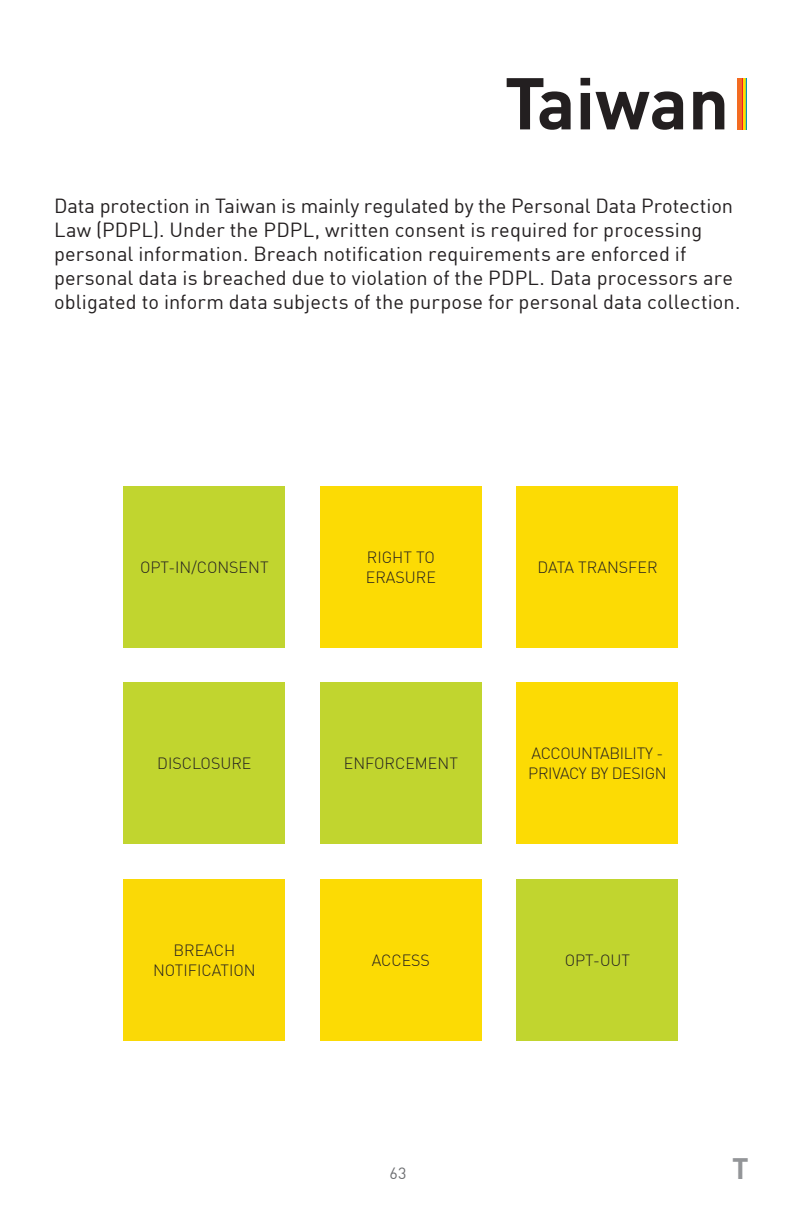
<style>
.page{position:relative;width:792px;height:1224px;background:#fff}
.page>*{position:absolute;margin:0;border:0;box-sizing:border-box;transform-origin:0 0}
.t1{font:700 72px "DIN Offc Pro";color:#231f20}
.t2{font:700 29px "DIN Offc Pro";color:#939598}
.t3{font:20px/24px "DIN Offc Pro";letter-spacing:.005em;color:#231f20}
.t4{font:300 16px/20px "DIN Offc Pro";color:#231f20}
.t5{font:300 16px/20px "DIN Offc Pro";letter-spacing:-.02em;color:#231f20}
.t6{font:16px "DIN Offc Pro";color:#6c6d70}
</style>
<div class="page">
<hr style="left:746px;top:78px;width:1px;height:52px;background:#0090ba">
<hr style="left:744px;top:78px;width:2px;height:52px;background:#c1d52f">
<hr style="left:743px;top:78px;width:1px;height:52px;background:#ffdb01">
<hr style="left:741px;top:78px;width:2px;height:52px;background:#ee1b2b">
<hr style="left:737px;top:78px;width:4px;height:52px;background:#f36b21">
<hr style="left:747px;top:78px;width:1px;height:52px;background:#0090ba">
<div style="left:123px;top:486px;width:162px;height:162px;background:#c1d52f"></div>
<div style="left:320px;top:486px;width:162px;height:162px;background:#fcdb04"></div>
<div style="left:516px;top:486px;width:162px;height:162px;background:#fcdb04"></div>
<div style="left:123px;top:682px;width:162px;height:162px;background:#c1d52f"></div>
<div style="left:320px;top:682px;width:162px;height:162px;background:#c1d52f"></div>
<div style="left:516px;top:682px;width:162px;height:162px;background:#fcdb04"></div>
<div style="left:123px;top:879px;width:162px;height:162px;background:#fad906"></div>
<div style="left:320px;top:879px;width:162px;height:162px;background:#fcdb04"></div>
<div style="left:516px;top:879px;width:162px;height:162px;background:#c1d52f"></div>
<h1 class="t1" style="left:505px;top:43px;width:226px">Taiwan</h1>
<p class="t3" style="left:54px;top:192px;width:688px">Data protection in Taiwan is mainly regulated by the Personal Data Protection Law (PDPL). Under the PDPL, written consent is required for processing personal information. Breach notification requirements are enforced if personal data is breached due to violation of the PDPL. Data processors are obligated to inform data subjects of the purpose for personal data collection.</p>
<p class="t4" style="left:140px;top:556px;width:130px">OPT-IN/CONSENT</p>
<p class="t4" style="left:366px;top:546px;width:72px">RIGHT TO<br>ERASURE</p>
<p class="t4" style="left:538px;top:556px;width:122px">DATA TRANSFER</p>
<p class="t4" style="left:157px;top:752px;width:96px">DISCLOSURE</p>
<p class="t4" style="left:344px;top:752px;width:116px">ENFORCEMENT</p>
<p class="t5" style="left:528px;top:742px;width:140px">ACCOUNTABILITY -<br>PRIVACY BY DESIGN</p>
<p class="t4" style="left:153px;top:939px;width:104px;text-align:center">BREACH<br>NOTIFICATION</p>
<p class="t4" style="left:372px;top:949px;width:60px">ACCESS</p>
<p class="t4" style="left:565px;top:949px;width:67px">OPT-OUT</p>
<p class="t6" style="left:390px;top:1161px;width:18px">63</p>
<h2 class="t2" style="left:732px;top:1144px;width:18px">T</h2>
</div>
